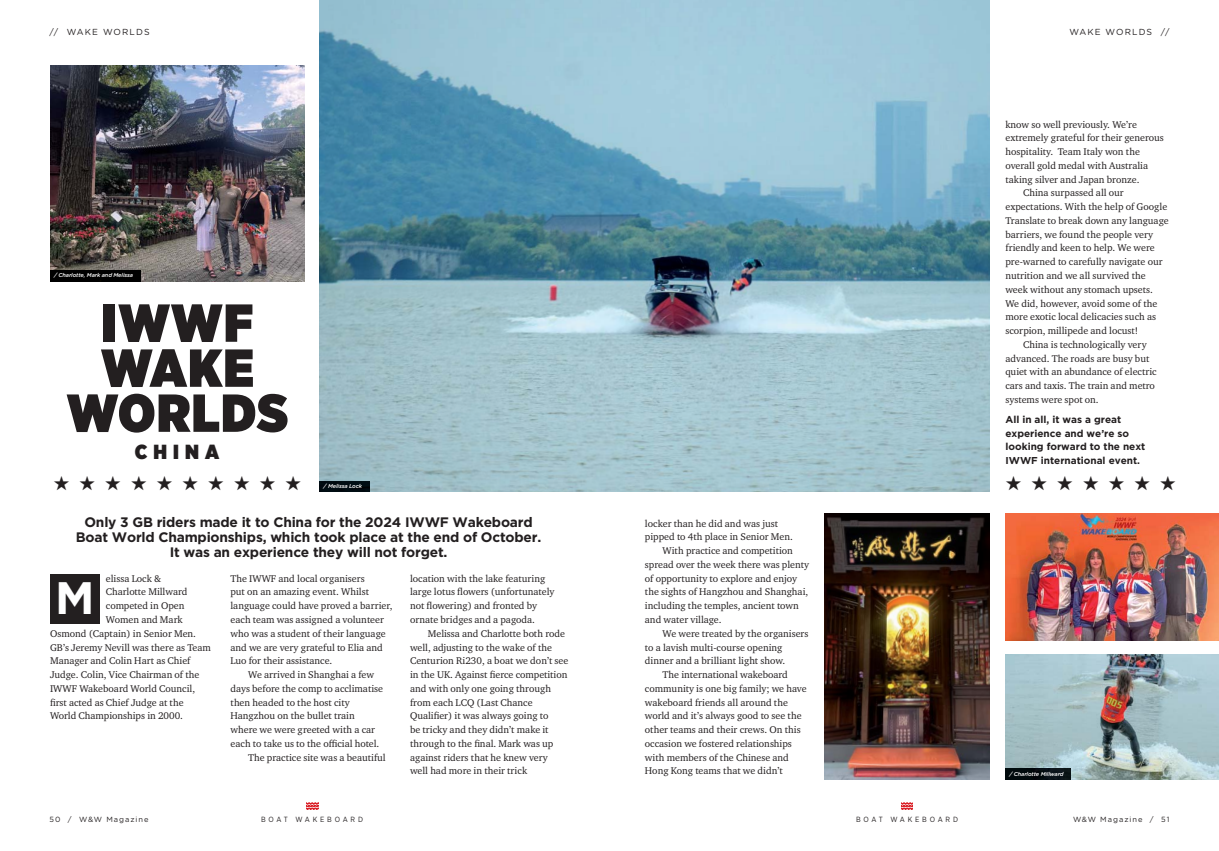
<style>
.page{position:relative;width:1219px;height:851px;background:#fff}
.page>*{position:absolute;margin:0;border:0;box-sizing:border-box;transform-origin:0 0}
.t1{font:900 53.38px/45px "Gotham Narrow";letter-spacing:.025em;color:#231f20;text-align:center}
.t2{font:700 45.5px "Gotham";color:#fff}
.t3{font:900 20.38px "Gotham Narrow";letter-spacing:.3em;color:#231f20}
.t4{font:19.88px "Zapf Dingbats ITC";color:#231f20}
.t5{font:700 13.75px/15px "Gotham";letter-spacing:-.015em;color:#231f20;text-align:center}
.t6{font:10px/13.8px "Charter ITC Std";color:#231f20}
.t7{font:700 10px/13.8px "Gotham";color:#231f20}
.t8{font:8.75px "Gotham Rounded";letter-spacing:.13em;color:#231f20}
.t9{font:7.5px "Gotham Rounded";letter-spacing:.13em;color:#231f20}
.t10{font:7.5px "Gotham Narrow";letter-spacing:.38em;color:#231f20}
.t11{font:italic 500 5.62px "Gotham Rounded";letter-spacing:-.02em;color:#fff}
</style>
<div class="page">
<img style="left:320px;top:0;width:669px;height:491px">
<svg style="left:306px;top:802px;width:12px;height:7px"></svg>
<svg style="left:901px;top:802px;width:12px;height:7px"></svg>
<div style="left:50px;top:574px;width:50px;height:49px;background:#231f20"></div>
<img style="left:50px;top:66px;width:255px;height:215px">
<img style="left:1005px;top:654px;width:214px;height:125px">
<img style="left:825px;top:513px;width:164px;height:266px">
<img style="left:1005px;top:513px;width:214px;height:127px">
<img style="left:50px;top:270px;width:90px;height:11px">
<img style="left:1005px;top:768px;width:66px;height:11px">
<img style="left:320px;top:481px;width:49px;height:10px">
<p class="t8" style="left:50px;top:27px;width:102px">// WAKE WORLDS</p>
<p class="t11" style="left:54px;top:272px;width:81px">/ Charlotte, Mark and Melissa</p>
<h1 class="t1" style="left:67px;top:306px;width:223px">IWWF<br>WAKE<br>WORLDS</h1>
<h3 class="t3" style="left:135px;top:444px;width:86px">CHINA</h3>
<p class="t8" style="left:1069px;top:27px;width:102px">WAKE WORLDS //</p>
<p class="t6" style="left:1005px;top:118px;width:133px">know so well previously. We’re</p>
<p class="t6" style="left:1005px;top:132px;width:160px">extremely grateful for their generous</p>
<p class="t6" style="left:1005px;top:146px;width:136px">hospitality. Team Italy won the</p>
<p class="t6" style="left:1005px;top:159px;width:144px">overall gold medal with Australia</p>
<p class="t6" style="left:1005px;top:173px;width:136px">taking silver and Japan bronze.</p>
<p class="t6" style="left:1023px;top:187px;width:102px">China surpassed all our</p>
<p class="t6" style="left:1005px;top:201px;width:163px">expectations. With the help of Google</p>
<p class="t6" style="left:1005px;top:214px;width:165px">Translate to break down any language</p>
<p class="t6" style="left:1005px;top:228px;width:149px">barriers, we found the people very</p>
<p class="t6" style="left:1005px;top:242px;width:151px">friendly and keen to help. We were</p>
<p class="t6" style="left:1005px;top:256px;width:159px">pre-warned to carefully navigate our</p>
<p class="t6" style="left:1005px;top:269px;width:142px">nutrition and we all survived the</p>
<p class="t6" style="left:1005px;top:283px;width:149px">week without any stomach upsets.</p>
<p class="t6" style="left:1005px;top:297px;width:153px">We did, however, avoid some of the</p>
<p class="t6" style="left:1005px;top:311px;width:152px">more exotic local delicacies such as</p>
<p class="t6" style="left:1005px;top:324px;width:134px">scorpion, millipede and locust!</p>
<p class="t6" style="left:1023px;top:338px;width:125px">China is technologically very</p>
<p class="t6" style="left:1005px;top:352px;width:145px">advanced. The roads are busy but</p>
<p class="t6" style="left:1005px;top:366px;width:153px">quiet with an abundance of electric</p>
<p class="t6" style="left:1005px;top:379px;width:151px">cars and taxis. The train and metro</p>
<p class="t6" style="left:1005px;top:393px;width:95px">systems were spot on.</p>
<p class="t7" style="left:1005px;top:413px;width:141px">All in all, it was a great experience and we’re so looking forward to the next<br>IWWF international event.</p>
<h3 class="t4" style="left:53px;top:476px;width:250px">★ ★ ★ ★ ★ ★ ★ ★ ★ ★</h3>
<h3 class="t4" style="left:1005px;top:476px;width:172px">★ ★ ★ ★ ★ ★ ★</h3>
<p class="t11" style="left:324px;top:482px;width:40px">/ Melissa Lock</p>
<h3 class="t5" style="left:76px;top:515px;width:467px">Only 3 GB riders made it to China for the 2024 IWWF Wakeboard<br>Boat World Championships, which took place at the end of October.<br>It was an experience they will not forget.</h3>
<p class="t6" style="left:106px;top:572px;width:57px">elissa Lock &amp;</p>
<p class="t6" style="left:106px;top:586px;width:83px">Charlotte Millward</p>
<p class="t6" style="left:106px;top:599px;width:80px">competed in Open</p>
<p class="t6" style="left:106px;top:613px;width:78px">Women and Mark</p>
<p class="t6" style="left:50px;top:627px;width:148px">Osmond (Captain) in Senior Men.</p>
<p class="t6" style="left:50px;top:641px;width:162px">GB’s Jeremy Nevill was there as Team</p>
<p class="t6" style="left:50px;top:654px;width:142px">Manager and Colin Hart as Chief</p>
<p class="t6" style="left:50px;top:668px;width:151px">Judge. Colin, Vice Chairman of the</p>
<p class="t6" style="left:50px;top:682px;width:147px">IWWF Wakeboard World Council,</p>
<p class="t6" style="left:50px;top:696px;width:135px">first acted as Chief Judge at the</p>
<p class="t6" style="left:50px;top:709px;width:135px">World Championships in 2000.</p>
<h2 class="t2" style="left:55px;top:580px;width:41px">M</h2>
<p class="t6" style="left:230px;top:572px;width:136px">The IWWF and local organisers</p>
<p class="t6" style="left:230px;top:586px;width:140px">put on an amazing event. Whilst</p>
<p class="t6" style="left:230px;top:599px;width:164px">language could have proved a barrier,</p>
<p class="t6" style="left:230px;top:613px;width:155px">each team was assigned a volunteer</p>
<p class="t6" style="left:230px;top:627px;width:157px">who was a student of their language</p>
<p class="t6" style="left:230px;top:641px;width:154px">and we are very grateful to Elia and</p>
<p class="t6" style="left:230px;top:654px;width:103px">Luo for their assistance.</p>
<p class="t6" style="left:248px;top:668px;width:127px">We arrived in Shanghai a few</p>
<p class="t6" style="left:230px;top:682px;width:154px">days before the comp to acclimatise</p>
<p class="t6" style="left:230px;top:696px;width:121px">then headed to the host city</p>
<p class="t6" style="left:230px;top:709px;width:126px">Hangzhou on the bullet train</p>
<p class="t6" style="left:230px;top:723px;width:146px">where we were greeted with a car</p>
<p class="t6" style="left:230px;top:737px;width:150px">each to take us to the official hotel.</p>
<p class="t6" style="left:248px;top:751px;width:139px">The practice site was a beautiful</p>
<p class="t6" style="left:410px;top:572px;width:146px">location with the lake featuring large lotus flowers (unfortunately not flowering) and fronted by ornate bridges and a pagoda.</p>
<p class="t6" style="left:410px;top:627px;width:160px;text-indent:18px">Melissa and Charlotte both rode well, adjusting to the wake of the<br>Centurion Ri230, a boat we don’t see in the UK. Against fierce competition and with only one going through from each LCQ (Last Chance<br>Qualifier) it was always going to<br>be tricky and they didn’t make it through to the final. Mark was up against riders that he knew very<br>well had more in their trick</p>
<p class="t6" style="left:645px;top:517px;width:135px">locker than he did and was just</p>
<p class="t6" style="left:645px;top:531px;width:149px">pipped to 4th place in Senior Men.</p>
<p class="t6" style="left:663px;top:544px;width:132px">With practice and competition</p>
<p class="t6" style="left:645px;top:558px;width:166px">spread over the week there was plenty</p>
<p class="t6" style="left:645px;top:572px;width:154px">of opportunity to explore and enjoy</p>
<p class="t6" style="left:645px;top:586px;width:165px">the sights of Hangzhou and Shanghai,</p>
<p class="t6" style="left:645px;top:599px;width:155px">including the temples, ancient town</p>
<p class="t6" style="left:645px;top:613px;width:78px">and water village.</p>
<p class="t6" style="left:663px;top:627px;width:147px">We were treated by the organisers</p>
<p class="t6" style="left:645px;top:641px;width:139px">to a lavish multi-course opening</p>
<p class="t6" style="left:645px;top:654px;width:142px">dinner and a brilliant light show.</p>
<p class="t6" style="left:663px;top:668px;width:127px">The international wakeboard</p>
<p class="t6" style="left:645px;top:682px;width:163px">community is one big family; we have</p>
<p class="t6" style="left:645px;top:696px;width:145px">wakeboard friends all around the</p>
<p class="t6" style="left:645px;top:709px;width:158px">world and it’s always good to see the</p>
<p class="t6" style="left:645px;top:723px;width:157px">other teams and their crews. On this</p>
<p class="t6" style="left:645px;top:737px;width:148px">occasion we fostered relationships</p>
<p class="t6" style="left:645px;top:751px;width:146px">with members of the Chinese and</p>
<p class="t6" style="left:645px;top:764px;width:139px">Hong Kong teams that we didn’t</p>
<p class="t9" style="left:50px;top:814px;width:101px">50 / W&amp;W Magazine</p>
<p class="t10" style="left:261px;top:816px;width:104px">BOAT WAKEBOARD</p>
<p class="t10" style="left:856px;top:816px;width:104px">BOAT WAKEBOARD</p>
<p class="t11" style="left:1009px;top:770px;width:56px">/ Charlotte Millward</p>
<p class="t9" style="left:1073px;top:814px;width:98px">W&amp;W Magazine / 51</p>
</div>
